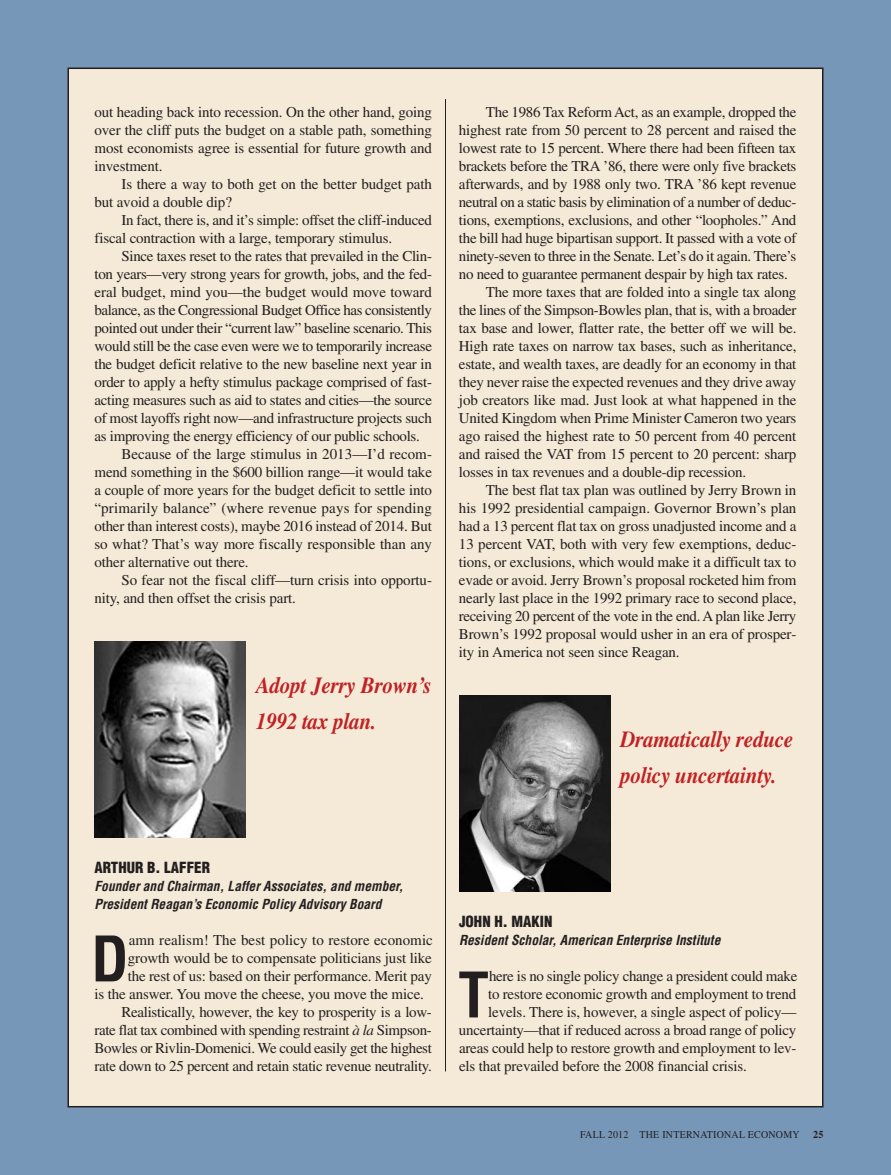
<style>
.page{position:relative;width:891px;height:1175px;background:#fff}
.page>*{position:absolute;margin:0;border:0;box-sizing:border-box;transform-origin:0 0}
.t1{font:700 condensed 61.2px "Helvetica";color:#231f20}
.t2{font:italic 700 23.1px/36px "Times";letter-spacing:-.01em;color:#c12123;scale:.91 1}
.t3{font:15px/18px "Times";letter-spacing:-.015em;color:#231f20}
.t4{font:15px "Times";letter-spacing:.01em;color:#231f20}
.t5{font:15px "Times";letter-spacing:.005em;color:#231f20}
.t6{font:900 condensed 15px "Helvetica";color:#231f20}
.t7{font:italic 700 condensed 13.5px/18px "Helvetica";color:#231f20}
.t8{font:10.5px "Times";letter-spacing:.025em;color:#231f20;scale:.95 1}
.t9{font:700 10.5px "Times";color:#231f20;scale:.95 1}
.s1{font-style:italic}
</style>
<div class="page">
<div style="left:0;top:0;width:891px;height:1174px;background:#7797b8"></div>
<div style="left:68px;top:68px;width:755px;height:1038px;background:#f5e9d7"></div>
<img style="left:94px;top:641px;width:152px;height:196px">
<img style="left:459px;top:695px;width:151px;height:196px">
<hr style="left:445px;top:99px;width:1px;height:972px;background:#231f20">
<p class="t3" style="left:94px;top:105px;width:339px;text-align:justify">out heading back into recession. On the other hand, going over the cliff puts the budget on a stable path, something most economists agree is essential for future growth and investment.</p>
<p class="t3" style="left:94px;top:177px;width:339px;text-indent:27px">Is there a way to both get on the better budget path but avoid a double dip?</p>
<p class="t3" style="left:94px;top:213px;width:339px;text-indent:27px">In fact, there is, and it’s simple: offset the cliff-induced fiscal contraction with a large, temporary stimulus.</p>
<p class="t3" style="left:121px;top:249px;width:312px">Since taxes reset to the rates that prevailed in the Clin-</p>
<p class="t3" style="left:94px;top:267px;width:339px">ton years—very strong years for growth, jobs, and the fed-</p>
<p class="t3" style="left:94px;top:285px;width:339px">eral budget, mind you—the budget would move toward</p>
<p class="t3" style="left:94px;top:303px;width:339px">balance, as the Congressional Budget Office has consistently</p>
<p class="t3" style="left:94px;top:321px;width:339px">pointed out under their “current law” baseline scenario. This</p>
<p class="t3" style="left:94px;top:339px;width:339px">would still be the case even were we to temporarily increase</p>
<p class="t3" style="left:94px;top:357px;width:339px">the budget deficit relative to the new baseline next year in</p>
<p class="t3" style="left:94px;top:375px;width:339px">order to apply a hefty stimulus package comprised of fast-</p>
<p class="t3" style="left:94px;top:393px;width:339px">acting measures such as aid to states and cities—the source</p>
<p class="t3" style="left:94px;top:411px;width:339px">of most layoffs right now—and infrastructure projects such</p>
<p class="t3" style="left:94px;top:429px;width:327px">as improving the energy efficiency of our public schools.</p>
<p class="t3" style="left:121px;top:447px;width:312px">Because of the large stimulus in 2013—I’d recom-</p>
<p class="t3" style="left:94px;top:465px;width:339px">mend something in the $600 billion range—it would take</p>
<p class="t3" style="left:94px;top:483px;width:339px">a couple of more years for the budget deficit to settle into</p>
<p class="t4" style="left:94px;top:503px;width:339px">“primarily balance” (where revenue pays for spending</p>
<p class="t3" style="left:94px;top:519px;width:339px">other than interest costs), maybe 2016 instead of 2014. But</p>
<p class="t3" style="left:94px;top:537px;width:339px">so what? That’s way more fiscally responsible than any</p>
<p class="t3" style="left:94px;top:555px;width:156px">other alternative out there.</p>
<p class="t3" style="left:121px;top:573px;width:312px">So fear not the fiscal cliff—turn crisis into opportu-</p>
<p class="t3" style="left:94px;top:591px;width:203px">nity, and then offset the crisis part.</p>
<h2 class="t2" style="left:256px;top:669px;width:194px">Adopt Jerry Brown’s<br>1992 tax plan.</h2>
<p class="t3" style="left:486px;top:105px;width:312px">The 1986 Tax Reform Act, as an example, dropped the</p>
<p class="t3" style="left:459px;top:123px;width:339px">highest rate from 50 percent to 28 percent and raised the</p>
<p class="t3" style="left:459px;top:141px;width:339px">lowest rate to 15 percent. Where there had been fifteen tax</p>
<p class="t3" style="left:459px;top:159px;width:339px">brackets before the TRA ’86, there were only five brackets</p>
<p class="t3" style="left:459px;top:177px;width:339px">afterwards, and by 1988 only two. TRA ’86 kept revenue</p>
<p class="t3" style="left:459px;top:195px;width:339px">neutral on a static basis by elimination of a number of deduc-</p>
<p class="t3" style="left:459px;top:213px;width:339px">tions, exemptions, exclusions, and other “loopholes.” And</p>
<p class="t3" style="left:459px;top:231px;width:339px">the bill had huge bipartisan support. It passed with a vote of</p>
<p class="t3" style="left:459px;top:249px;width:339px">ninety-seven to three in the Senate. Let’s do it again. There’s</p>
<p class="t3" style="left:459px;top:267px;width:330px">no need to guarantee permanent despair by high tax rates.</p>
<p class="t3" style="left:486px;top:285px;width:312px">The more taxes that are folded into a single tax along</p>
<p class="t3" style="left:459px;top:303px;width:339px">the lines of the Simpson-Bowles plan, that is, with a broader</p>
<p class="t3" style="left:459px;top:321px;width:339px">tax base and lower, flatter rate, the better off we will be.</p>
<p class="t3" style="left:459px;top:339px;width:339px">High rate taxes on narrow tax bases, such as inheritance,</p>
<p class="t3" style="left:459px;top:357px;width:339px">estate, and wealth taxes, are deadly for an economy in that</p>
<p class="t3" style="left:459px;top:375px;width:339px">they never raise the expected revenues and they drive away</p>
<p class="t3" style="left:459px;top:393px;width:339px">job creators like mad. Just look at what happened in the</p>
<p class="t3" style="left:459px;top:411px;width:339px">United Kingdom when Prime Minister Cameron two years</p>
<p class="t3" style="left:459px;top:429px;width:339px">ago raised the highest rate to 50 percent from 40 percent</p>
<p class="t3" style="left:459px;top:447px;width:339px">and raised the VAT from 15 percent to 20 percent: sharp</p>
<p class="t3" style="left:459px;top:465px;width:289px">losses in tax revenues and a double-dip recession.</p>
<p class="t3" style="left:486px;top:483px;width:312px">The best flat tax plan was outlined by Jerry Brown in</p>
<p class="t3" style="left:459px;top:501px;width:339px">his 1992 presidential campaign. Governor Brown’s plan</p>
<p class="t3" style="left:459px;top:519px;width:339px">had a 13 percent flat tax on gross unadjusted income and a</p>
<p class="t3" style="left:459px;top:537px;width:339px">13 percent VAT, both with very few exemptions, deduc-</p>
<p class="t3" style="left:459px;top:555px;width:339px">tions, or exclusions, which would make it a difficult tax to</p>
<p class="t3" style="left:459px;top:573px;width:339px">evade or avoid. Jerry Brown’s proposal rocketed him from</p>
<p class="t3" style="left:459px;top:591px;width:339px">nearly last place in the 1992 primary race to second place,</p>
<p class="t3" style="left:459px;top:609px;width:339px">receiving 20 percent of the vote in the end. A plan like Jerry</p>
<p class="t3" style="left:459px;top:627px;width:339px">Brown’s 1992 proposal would usher in an era of prosper-</p>
<p class="t3" style="left:459px;top:645px;width:222px">ity in America not seen since Reagan.</p>
<h2 class="t2" style="left:620px;top:723px;width:192px">Dramatically reduce policy uncertainty.</h2>
<p class="t6" style="left:94px;top:862px;width:117px">ARTHUR B. LAFFER</p>
<p class="t7" style="left:94px;top:878px;width:310px">Founder and Chairman, Laffer Associates, and member,<br>President Reagan’s Economic Policy Advisory Board</p>
<h1 class="t1" style="left:91px;top:935px;width:39px">D</h1>
<p class="t5" style="left:129px;top:935px;width:306px">amn realism! The best policy to restore economic</p>
<p class="t3" style="left:128px;top:951px;width:306px">growth would be to compensate politicians just like</p>
<p class="t3" style="left:128px;top:969px;width:306px">the rest of us: based on their performance. Merit pay</p>
<p class="t3" style="left:94px;top:987px;width:331px">is the answer. You move the cheese, you move the mice.</p>
<p class="t3" style="left:121px;top:1005px;width:312px">Realistically, however, the key to prosperity is a low-</p>
<p class="t3" style="left:94px;top:1023px;width:339px">rate flat tax combined with spending restraint <span class="s1">à la</span> Simpson-</p>
<p class="t3" style="left:94px;top:1041px;width:339px">Bowles or Rivlin-Domenici. We could easily get the highest</p>
<p class="t3" style="left:94px;top:1059px;width:339px">rate down to 25 percent and retain static revenue neutrality.</p>
<p class="t6" style="left:459px;top:916px;width:95px">JOHN H. MAKIN</p>
<p class="t7" style="left:459px;top:932px;width:263px">Resident Scholar, American Enterprise Institute</p>
<h1 class="t1" style="left:458px;top:971px;width:32px">T</h1>
<p class="t3" style="left:489px;top:969px;width:310px">here is no single policy change a president could make</p>
<p class="t3" style="left:488px;top:987px;width:310px">to restore economic growth and employment to trend</p>
<p class="t3" style="left:488px;top:1005px;width:310px">levels. There is, however, a single aspect of policy—</p>
<p class="t3" style="left:459px;top:1023px;width:339px">uncertainty—that if reduced across a broad range of policy</p>
<p class="t3" style="left:459px;top:1041px;width:339px">areas could help to restore growth and employment to lev-</p>
<p class="t3" style="left:459px;top:1059px;width:290px">els that prevailed before the 2008 financial crisis.</p>
<p class="t8" style="left:580px;top:1130px;width:233px">FALL 2012 THE INTERNATIONAL ECONOMY</p>
<p class="t9" style="left:813px;top:1130px;width:12px">25</p>
</div>
